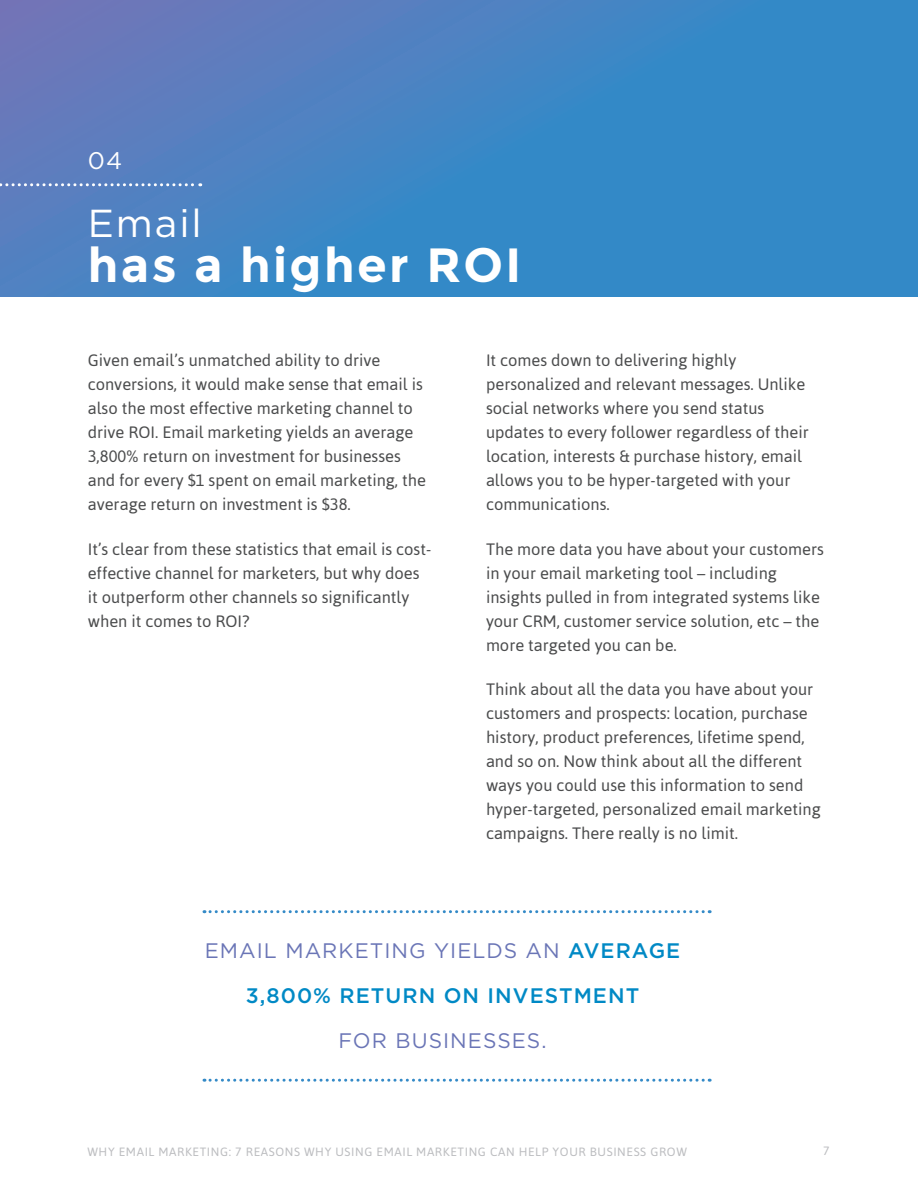
<style>
.page{position:relative;width:918px;height:1188px;background:#fff}
.page>*{position:absolute;margin:0;border:0;box-sizing:border-box;transform-origin:0 0}
.t1{font:700 48px "Montserrat";letter-spacing:.05em;color:#fff}
.header___email{font:39px "Gotham";letter-spacing:.05em;color:#fff}
.numbers{font:24px "Gotham";color:#fff}
.header___email-2{font:21px/45px "Gotham";letter-spacing:.05em;color:#6a75b6;text-align:center}
.Body{font:16.5px/24px "Asap";color:#4b4c4d}
.t2{font:12px "Asap";letter-spacing:.05em;color:#bcbdc0}
.s1{font-weight:500;color:#0089c5}
</style>
<div class="page">
<svg style="left:0;top:0;width:918px;height:297px;background:#4384c3"></svg>
<svg style="left:204px;top:910px;width:506px;height:3px"></svg>
<svg style="left:204px;top:1079px;width:506px;height:3px"></svg>
<svg style="left:0;top:183px;width:201px;height:3px"></svg>
<p class="numbers" style="left:88px;top:147px;width:36px">04</p>
<p class="header___email" style="left:88px;top:201px;width:116px">Email</p>
<h1 class="t1" style="left:88px;top:236px;width:435px">has a higher ROI</h1>
<p class="Body" style="left:88px;top:348px;width:340px">Given email’s unmatched ability to drive conversions, it would make sense that email is also the most effective marketing channel to drive ROI. Email marketing yields an average 3,800% return on investment for businesses and for every $1 spent on email marketing, the average return on investment is $38.</p>
<p class="Body" style="left:88px;top:537px;width:345px">It’s clear from these statistics that email is cost&shy;effective channel for marketers, but why does it outperform other channels so significantly when it comes to ROI?</p>
<p class="Body" style="left:486px;top:348px;width:324px">It comes down to delivering highly personalized and relevant messages. Unlike social networks where you send status updates to every follower regardless of their location, interests &amp; purchase history, email allows you to be hyper-targeted with your communications.</p>
<p class="Body" style="left:486px;top:537px;width:339px">The more data you have about your customers in your email marketing tool – including insights pulled in from integrated systems like your CRM, customer service solution, etc – the more targeted you can be.</p>
<p class="Body" style="left:486px;top:677px;width:336px">Think about all the data you have about your customers and prospects: location, purchase history, product preferences, lifetime spend, and so on. Now think about all the different ways you could use this information to send hyper-targeted, personalized email marketing campaigns. There really is no limit.</p>
<p class="header___email-2" style="left:205px;top:928px;width:477px">EMAIL MARKETING YIELDS AN <span class="s1">AVERAGE<br>3,800% RETURN ON INVESTMENT<br></span>FOR BUSINESSES.</p>
<p class="t2" style="left:87px;top:1145px;width:601px">WHY EMAIL MARKETING: 7 REASONS WHY USING EMAIL MARKETING CAN HELP YOUR BUSINESS GROW</p>
<p class="t2" style="left:823px;top:1144px;width:8px">7</p>
</div>
